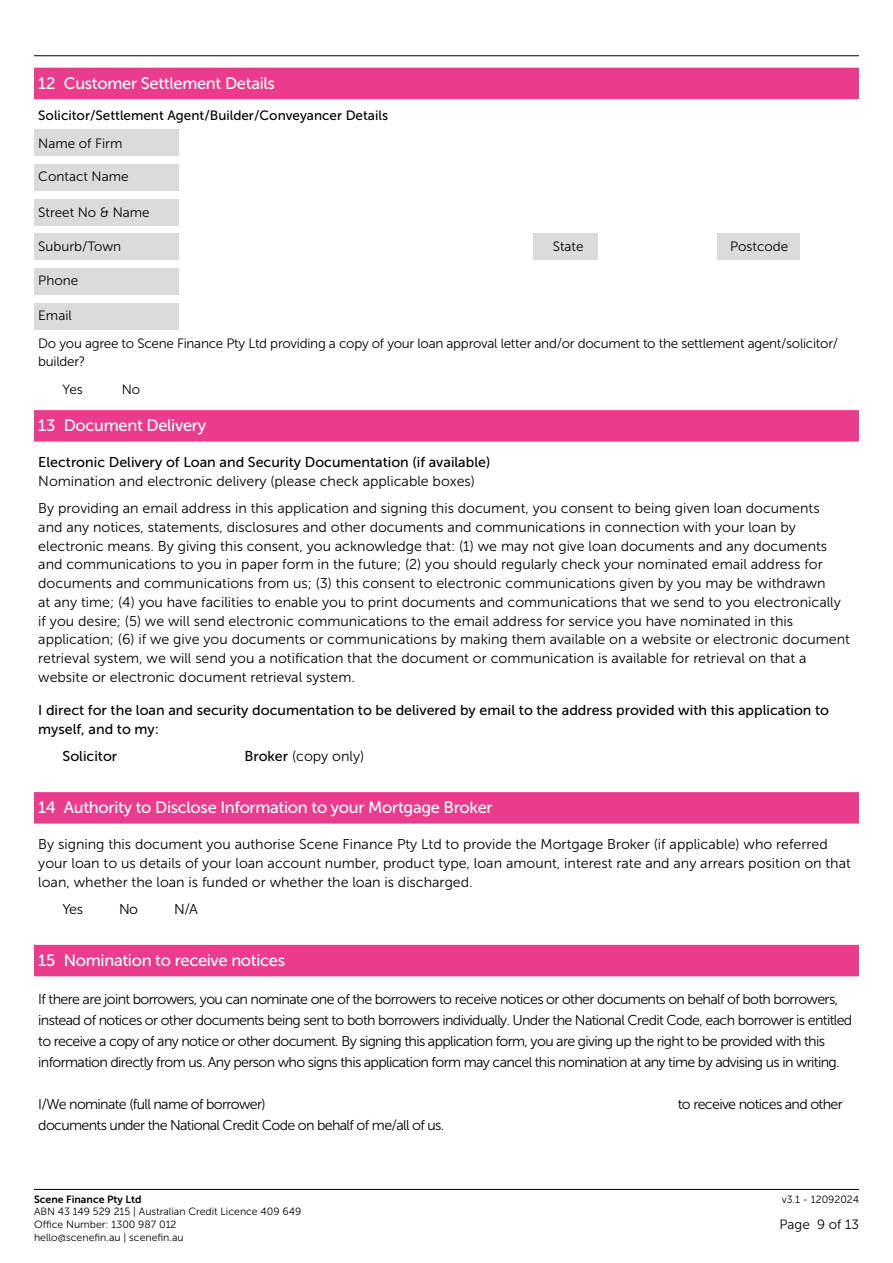
<style>
.page{position:relative;width:893px;height:1263px;background:#fff}
.page>*{position:absolute;margin:0;border:0;box-sizing:border-box;transform-origin:0 0}
.t1{font:16.5px "Museo Sans 500";letter-spacing:-.02em;color:#fff}
.t2{font:14.25px/18.8px "Museo Sans 300";color:#000}
.t3{font:14.25px/21px "Museo Sans 300";letter-spacing:-.045em;color:#000}
.t4{font:14.25px/18.8px "Museo Sans 500";color:#000}
.t5{font:13.5px/27.3px "Museo Sans 300";letter-spacing:-.02em;color:#000}
.t6{font:13.5px "Museo Sans 300";color:#000}
.t7{font:13.5px "Museo Sans 500";color:#000}
.t8{font:10.5px/12.6px "Museo Sans 300";color:#000}
.t9{font:10.5px "Museo Sans 700";color:#000}
.s1{font-family:"Museo Sans 500"}
</style>
<div class="page">
<hr style="left:34px;top:55px;width:825px;height:1px;background:#000">
<hr style="left:34px;top:1189px;width:825px;height:1px;background:#000">
<div style="left:34px;top:129px;width:145px;height:27px;background:#dadbdc"></div>
<div style="left:34px;top:164px;width:145px;height:27px;background:#dadbdc"></div>
<div style="left:34px;top:199px;width:145px;height:27px;background:#dadbdc"></div>
<div style="left:34px;top:233px;width:145px;height:27px;background:#dadbdc"></div>
<div style="left:533px;top:233px;width:65px;height:27px;background:#dadbdc"></div>
<div style="left:717px;top:233px;width:82px;height:27px;background:#dadbdc"></div>
<div style="left:34px;top:268px;width:145px;height:27px;background:#dadbdc"></div>
<div style="left:34px;top:303px;width:145px;height:27px;background:#dadbdc"></div>
<div style="left:34px;top:68px;width:825px;height:31px;background:#eb3b8c"></div>
<div style="left:34px;top:410px;width:825px;height:32px;background:#eb3b8c"></div>
<div style="left:34px;top:792px;width:825px;height:32px;background:#eb3b8c"></div>
<div style="left:34px;top:945px;width:825px;height:31px;background:#eb3b8c"></div>
<p class="t1" style="left:38px;top:74px;width:238px">12 Customer Settlement Details</p>
<p class="t7" style="left:38px;top:108px;width:351px">Solicitor/Settlement Agent/Builder/Conveyancer Details</p>
<p class="t6" style="left:38px;top:136px;width:86px">Name of Firm</p>
<p class="t6" style="left:38px;top:169px;width:92px">Contact Name</p>
<p class="t6" style="left:38px;top:205px;width:113px">Street No &amp; Name</p>
<p class="t6" style="left:38px;top:239px;width:85px">Suburb/Town</p>
<p class="t5" style="left:553px;top:233px;width:32px">State</p>
<p class="t6" style="left:730px;top:239px;width:60px">Postcode</p>
<p class="t5" style="left:38px;top:266px;width:41px">Phone</p>
<p class="t5" style="left:38px;top:302px;width:801px">Email<br>Do you agree to Scene Finance Pty Ltd providing a copy of your loan approval letter and/or document to the settlement agent/solicitor/</p>
<p class="t5" style="left:38px;top:348px;width:49px;text-align:right">builder?<br>Yes</p>
<p class="t5" style="left:122px;top:375px;width:20px">No</p>
<p class="t1" style="left:38px;top:417px;width:169px">13 Document Delivery</p>
<p class="t4" style="left:38px;top:453px;width:454px">Electronic Delivery of Loan and Security Documentation (if available)</p>
<p class="t2" style="left:38px;top:467px;width:783px;line-height:27.3px">Nomination and electronic delivery (please check applicable boxes)<br>By providing an email address in this application and signing this document, you consent to being given loan documents</p>
<p class="t2" style="left:38px;top:518px;width:813px">and any notices, statements, disclosures and other documents and communications in connection with your loan by electronic means. By giving this consent, you acknowledge that: (1) we may not give loan documents and any documents and communications to you in paper form in the future; (2) you should regularly check your nominated email address for documents and communications from us; (3) this consent to electronic communications given by you may be withdrawn<br>at any time; (4) you have facilities to enable you to print documents and communications that we send to you electronically if you desire; (5) we will send electronic communications to the email address for service you have nominated in this application; (6) if we give you documents or communications by making them available on a website or electronic document retrieval system, we will send you a notification that the document or communication is available for retrieval on that a website or electronic document retrieval system.</p>
<p class="t4" style="left:38px;top:701px;width:792px">I direct for the loan and security documentation to be delivered by email to the address provided with this application to myself, and to my:</p>
<p class="t4" style="left:63px;top:747px;width:56px">Solicitor</p>
<p class="t2" style="left:244px;top:747px;width:121px"><span class="s1">Broker</span> (copy only)</p>
<p class="t1" style="left:38px;top:799px;width:456px">14 Authority to Disclose Information to your Mortgage Broker</p>
<p class="t2" style="left:38px;top:835px;width:814px">By signing this document you authorise Scene Finance Pty Ltd to provide the Mortgage Broker (if applicable) who referred your loan to us details of your loan account number, product type, loan amount, interest rate and any arrears position on that loan, whether the loan is funded or whether the loan is discharged.</p>
<p class="t2" style="left:62px;top:900px;width:22px">Yes</p>
<p class="t2" style="left:119px;top:900px;width:20px">No</p>
<p class="t2" style="left:174px;top:900px;width:25px">N/A</p>
<p class="t1" style="left:38px;top:951px;width:248px">15 Nomination to receive notices</p>
<p class="t3" style="left:38px;top:989px;width:815px">If there are joint borrowers, you can nominate one of the borrowers to receive notices or other documents on behalf of both borrowers, instead of notices or other documents being sent to both borrowers individually. Under the National Credit Code, each borrower is entitled to receive a copy of any notice or other document. By signing this application form, you are giving up the right to be provided with this information directly from us. Any person who signs this application form may cancel this nomination at any time by advising us in writing.</p>
<p class="t3" style="left:38px;top:1094px;width:229px">I/We nominate (full name of borrower)</p>
<p class="t3" style="left:678px;top:1094px;width:167px">to receive notices and other</p>
<p class="t3" style="left:38px;top:1115px;width:408px">documents under the National Credit Code on behalf of me/all of us.</p>
<p class="t9" style="left:34px;top:1193px;width:109px">Scene Finance Pty Ltd</p>
<p class="t8" style="left:782px;top:1193px;width:79px">v3.1 - 12092024</p>
<p class="t8" style="left:34px;top:1205px;width:269px">ABN 43 149 529 215 | Australian Credit Licence 409 649<br>Office Number: 1300 987 012<br>hello@scenefin.au | scenefin.au</p>
<p class="t5" style="left:779px;top:1211px;width:81px">Page 9 of 13</p>
</div>
